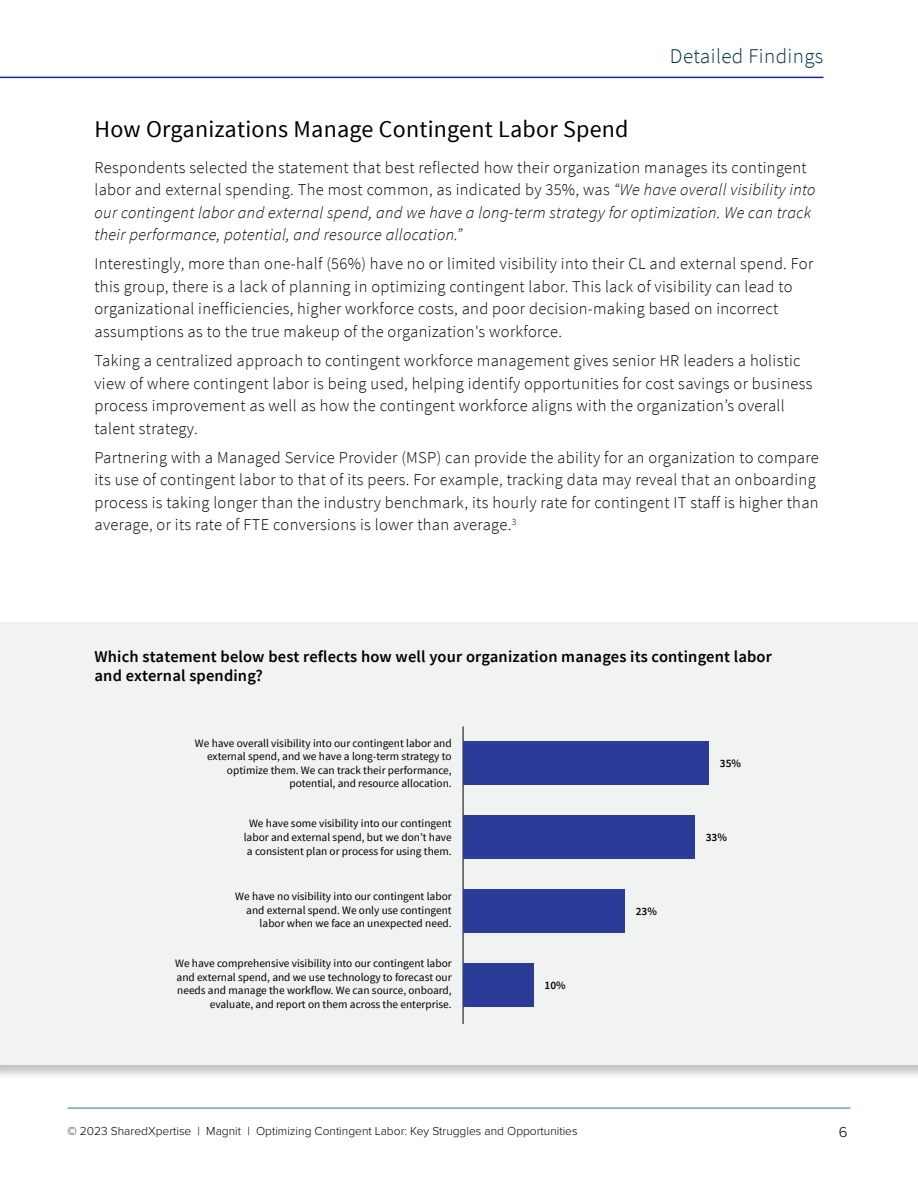
<style>
.page{position:relative;width:918px;height:1188px;background:#fff}
.page>*{position:absolute;margin:0;border:0;box-sizing:border-box;transform-origin:0 0}
.t1{font:24px "Source Sans Pro";letter-spacing:.01em;color:#000}
.t2{font:300 21px "Source Sans Pro";letter-spacing:.02em;color:#003146}
.t3{font:300 16.5px/22.5px "Source Sans Pro";letter-spacing:.02em;color:#000}
.t4{font:italic 300 16.5px/22.5px "Source Sans Pro";letter-spacing:.02em;color:#000}
.t5{font:600 16.5px/19.5px "Source Sans Pro";letter-spacing:.01em;color:#000}
.t6{font:300 15px "Proxima Nova";color:#000}
.t7{font:300 12px "Proxima Nova";color:#000}
.t8{font:11.25px/13.6px "Source Sans Pro";color:#000;text-align:right}
.t9{font:600 11.25px "Source Sans Pro";color:#000}
.s1{font-style:normal}
</style>
<div class="page">
<hr style="left:0;top:77px;width:824px;height:1px;background:#1226ab">
<hr style="left:68px;top:1108px;width:782px;height:1px;background:#257ba0">
<div style="left:0;top:621px;width:918px;height:459px;background:#000;opacity:.25"></div>
<div style="left:0;top:622px;width:918px;height:443px;background:#f1f2f2"></div>
<hr style="left:463px;top:726px;width:1px;height:298px;background:#000">
<div style="left:463px;top:963px;width:70px;height:43px;background:#2a3c98"></div>
<div style="left:463px;top:889px;width:161px;height:44px;background:#2a3c98"></div>
<div style="left:463px;top:816px;width:232px;height:43px;background:#2a3c98"></div>
<div style="left:463px;top:742px;width:246px;height:43px;background:#2a3c98"></div>
<p class="t2" style="left:670px;top:43px;width:155px">Detailed Findings</p>
<h1 class="t1" style="left:94px;top:114px;width:536px">How Organizations Manage Contingent Labor Spend</h1>
<p class="t4" style="left:94px;top:156px;width:722px"><span class="s1">Respondents selected the statement that best reflected how their organization manages its contingent labor and external spending. The most common, as indicated by 35%, was</span> “We have overall visibility into our contingent labor and external spend, and we have a long-term strategy for optimization. We can track their performance, potential, and resource allocation.”</p>
<p class="t3" style="left:94px;top:253px;width:720px">Interestingly, more than one-half (56%) have no or limited visibility into their CL and external spend. For this group, there is a lack of planning in optimizing contingent labor. This lack of visibility can lead to organizational inefficiencies, higher workforce costs, and poor decision-making based on incorrect assumptions as to the true makeup of the organization's workforce.</p>
<p class="t3" style="left:94px;top:349px;width:720px">Taking a centralized approach to contingent workforce management gives senior HR leaders a holistic view of where contingent labor is being used, helping identify opportunities for cost savings or business process improvement as well as how the contingent workforce aligns with the organization’s overall talent strategy.</p>
<p class="t3" style="left:94px;top:446px;width:726px">Partnering with a Managed Service Provider (MSP) can provide the ability for an organization to compare its use of contingent labor to that of its peers. For example, tracking data may reveal that an onboarding process is taking longer than the industry benchmark, its hourly rate for contingent IT staff is higher than average, or its rate of FTE conversions is lower than average.<sup>3</sup></p>
<p class="t5" style="left:94px;top:647px;width:679px">Which statement below best reflects how well your organization manages its contingent labor and external spending?</p>
<p class="t8" style="left:195px;top:736px;width:258px">We have overall visibility into our contingent labor and external spend, and we have a long-term strategy to optimize them. We can track their performance, potential, and resource allocation.</p>
<p class="t8" style="left:244px;top:817px;width:210px;text-align:center">We have some visibility into our contingent labor and external spend, but we don’t have a consistent plan or process for using them.</p>
<p class="t8" style="left:235px;top:890px;width:218px">We have no visibility into our contingent labor and external spend. We only use contingent labor when we face an unexpected need.</p>
<p class="t8" style="left:175px;top:957px;width:278px">We have comprehensive visibility into our contingent labor and external spend, and we use technology to forecast our needs and manage the workflow. We can source, onboard, evaluate, and report on them across the enterprise.</p>
<p class="t9" style="left:545px;top:978px;width:23px">10%</p>
<p class="t9" style="left:636px;top:904px;width:23px">23%</p>
<p class="t9" style="left:720px;top:757px;width:23px">35%</p>
<p class="t9" style="left:706px;top:830px;width:23px">33%</p>
<p class="t7" style="left:68px;top:1124px;width:512px">© 2023 SharedXpertise | Magnit | Optimizing Contingent Labor: Key Struggles and Opportunities</p>
<p class="t6" style="left:839px;top:1124px;width:10px">6</p>
</div>
